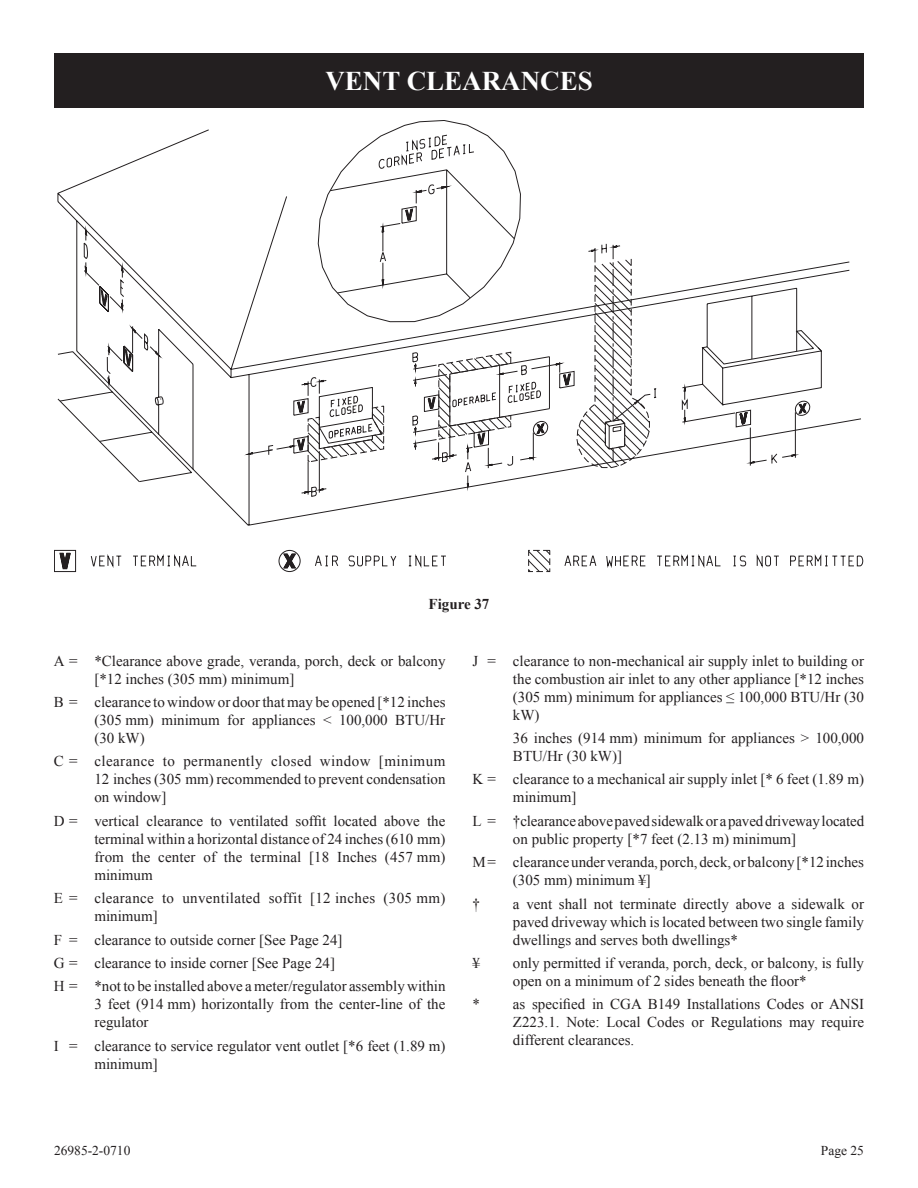
<style>
.page{position:relative;width:918px;height:1188px;background:#fff}
.page>*{position:absolute;margin:0;border:0;box-sizing:border-box;transform-origin:0 0}
.t1{font:700 27px "Times New Roman";color:#fff}
.t2{font:15px/18px "Times New Roman";color:#231f20}
.t3{font:15px/18px "Times New Roman";letter-spacing:.025em;color:#231f20}
.t4{font:700 15px "Times New Roman";color:#231f20}
.t5{font:13.5px "Times New Roman";color:#231f20}
</style>
<div class="page">
<div style="left:528px;top:550px;width:22px;height:22px;border:1px dashed #231f20"></div>
<svg style="left:57px;top:396px;width:806px;height:171px"></svg>
<svg style="left:107px;top:464px;width:699px;height:104px"></svg>
<svg style="left:84px;top:120px;width:738px;height:344px"></svg>
<div style="left:54px;top:54px;width:810px;height:54px;background:#231f20"></div>
<h1 class="t1" style="left:325px;top:62px;width:20px">VENT</h1>
<h1 class="t1" style="left:407px;top:62px;width:20px">CLEARANCES</h1>
<p class="t4" style="left:429px;top:594px;width:62px">Figure 37</p>
<p class="t2" style="left:94px;top:651px;width:353px;text-indent:-40px">A = *Clearance above grade, veranda, porch, deck or balcony [*12 inches (305 mm) minimum]</p>
<p class="t2" style="left:94px;top:693px;width:353px;text-align:justify;text-indent:-40px">B = clearance to window or door that may be opened [*12 inches (305 mm) minimum for appliances &lt; 100,000 BTU/Hr (30 kW)</p>
<p class="t2" style="left:94px;top:752px;width:353px;text-align:justify;text-indent:-40px">C = clearance to permanently closed window [minimum 12 inches (305 mm) recommended to prevent condensation on window]</p>
<p class="t2" style="left:94px;top:811px;width:353px;text-align:justify;text-indent:-40px">D = vertical clearance to ventilated soffit located above the terminal within a horizontal distance of 24 inches (610 mm) from the center of the terminal [18 Inches (457 mm) minimum</p>
<p class="t3" style="left:94px;top:889px;width:353px;text-indent:-40px">E = clearance to unventilated soffit [12 inches (305 mm) minimum]</p>
<p class="t2" style="left:54px;top:928px;width:393px;line-height:23.4px">F = clearance to outside corner [See Page 24]<br>G = clearance to inside corner [See Page 24]<br>H = *not to be installed above a meter/regulator assembly within</p>
<p class="t2" style="left:94px;top:995px;width:353px">3 feet (914 mm) horizontally from the center-line of the regulator</p>
<p class="t2" style="left:94px;top:1036px;width:353px;text-indent:-40px">I = clearance to service regulator vent outlet [*6 feet (1.89 m) minimum]</p>
<p class="t2" style="left:513px;top:651px;width:353px;text-align:justify;text-indent:-40px">J = clearance to non-mechanical air supply inlet to building or the combustion air inlet to any other appliance [*12 inches (305 mm) minimum for appliances ≤ 100,000 BTU/Hr (30 kW)</p>
<p class="t2" style="left:513px;top:729px;width:353px">36 inches (914 mm) minimum for appliances &gt; 100,000<br>BTU/Hr (30 kW)]</p>
<p class="t2" style="left:513px;top:770px;width:353px;text-indent:-40px">K = clearance to a mechanical air supply inlet [* 6 feet (1.89 m) minimum]</p>
<p class="t2" style="left:513px;top:811px;width:353px;text-indent:-40px">L = †clearance above paved sidewalk or a paved driveway located on public property [*7 feet (2.13 m) minimum]</p>
<p class="t2" style="left:513px;top:853px;width:353px;text-indent:-40px">M= clearance under veranda, porch, deck, or balcony [*12 inches (305 mm) minimum ¥]</p>
<p class="t2" style="left:472px;top:894px;width:9px">†</p>
<p class="t2" style="left:513px;top:894px;width:353px;text-align:justify">a vent shall not terminate directly above a sidewalk or paved driveway which is located between two single family dwellings and serves both dwellings*</p>
<p class="t2" style="left:472px;top:954px;width:9px">¥</p>
<p class="t2" style="left:513px;top:954px;width:353px">only permitted if veranda, porch, deck, or balcony, is fully open on a minimum of 2 sides beneath the floor*</p>
<p class="t2" style="left:513px;top:995px;width:353px;text-align:justify;text-indent:-41px">* as specified in CGA B149 Installations Codes or ANSI Z223.1. Note: Local Codes or Regulations may require different clearances.</p>
<p class="t5" style="left:54px;top:1142px;width:78px">26985-2-0710</p>
<p class="t5" style="left:821px;top:1142px;width:45px">Page 25</p>
</div>
